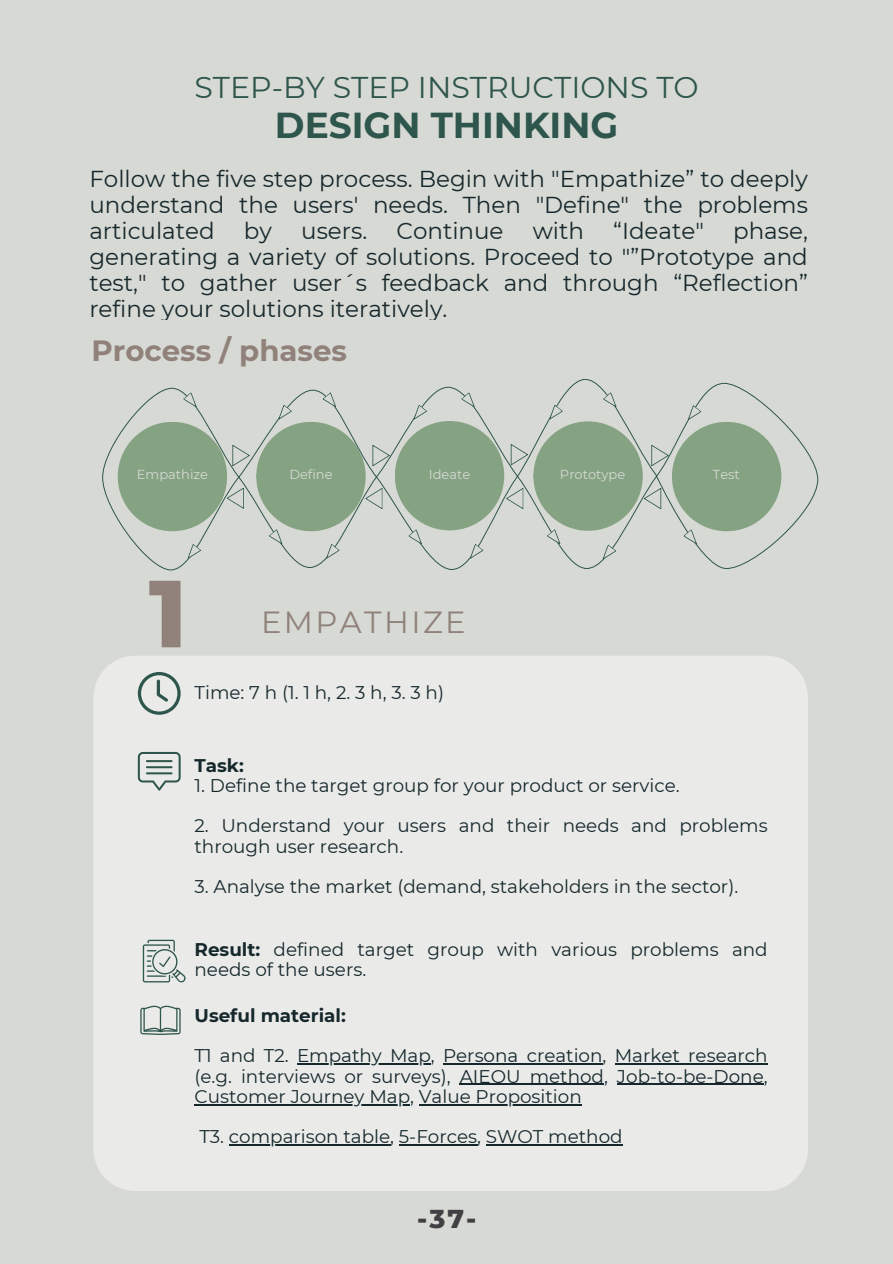
<style>
.page{position:relative;width:893px;height:1264px;background:#fff}
.page>*{position:absolute;margin:0;border:0;box-sizing:border-box;transform-origin:0 0}
.t1{font:800 95.1px "Montserrat";color:#90827b}
.t2{font:700 36px "Montserrat";color:#2f564c}
.t3{font:30.45px "Montserrat";letter-spacing:.08em;color:#90827b}
.t4{font:30px "Montserrat";color:#2f564c}
.t5{font:700 29.25px "Montserrat";color:#90827b}
.t6{font:800 26.4px "Montserrat";color:#414042}
.t7{font:22.95px/26px "Montserrat";color:#17282c;text-align:justify}
.t8{font:18.3px/20.2px "Montserrat";color:#17282c}
.t9{font:700 18.3px "Montserrat";color:#17282c}
.t10{font:13.05px "Montserrat";color:#d7d9d4}
.s1{font-weight:700}
</style>
<div class="page">
<div style="left:0;top:0;width:892px;height:1263px;background:#d7d9d4"></div>
<div style="left:94px;top:656px;width:713px;height:534px;background:#eaebe9"></div>
<svg style="left:138px;top:672px;width:43px;height:42px;background:#b7c2be"></svg>
<svg style="left:138px;top:752px;width:43px;height:38px;background:#b7c2be"></svg>
<svg style="left:143px;top:939px;width:42px;height:43px;background:#c0c9c5"></svg>
<svg style="left:140px;top:1005px;width:41px;height:29px"></svg>
<hr style="left:297px;top:1063px;width:134px;height:1px;background:#17282c">
<hr style="left:443px;top:1063px;width:159px;height:1px;background:#17282c">
<hr style="left:614px;top:1063px;width:153px;height:1px;background:#17282c">
<hr style="left:460px;top:1083px;width:144px;height:1px;background:#17282c">
<hr style="left:617px;top:1083px;width:146px;height:1px;background:#17282c">
<hr style="left:194px;top:1104px;width:216px;height:1px;background:#17282c">
<hr style="left:419px;top:1104px;width:162px;height:1px;background:#17282c">
<hr style="left:229px;top:1144px;width:161px;height:1px;background:#17282c">
<hr style="left:399px;top:1144px;width:78px;height:1px;background:#17282c">
<hr style="left:486px;top:1144px;width:136px;height:1px;background:#17282c">
<svg style="left:102px;top:379px;width:716px;height:191px"></svg>
<svg style="left:183px;top:392px;width:14px;height:15px"></svg>
<svg style="left:188px;top:543px;width:13px;height:15px"></svg>
<svg style="left:118px;top:422px;width:132px;height:109px"></svg>
<svg style="left:256px;top:392px;width:525px;height:167px"></svg>
<p class="t4" style="left:194px;top:68px;width:505px">STEP-BY STEP INSTRUCTIONS TO</p>
<p class="t2" style="left:275px;top:103px;width:345px">DESIGN THINKING</p>
<p class="t7" style="left:89px;top:165px;width:720px">Follow the five step process. Begin with "Empathize” to deeply understand the users' needs. Then "Define" the problems articulated</p>
<p class="t7" style="left:89px;top:217px;width:720px;text-indent:643px">phase, generating a variety of solutions. Proceed to "”Prototype and test," to gather user´s feedback and through “Reflection” refine your solutions iteratively.</p>
<p class="t7" style="left:244px;top:217px;width:30px">by</p>
<p class="t7" style="left:301px;top:217px;width:67px">users.</p>
<p class="t7" style="left:396px;top:217px;width:108px">Continue</p>
<p class="t7" style="left:532px;top:217px;width:53px">with</p>
<p class="t7" style="left:613px;top:217px;width:92px">“Ideate"</p>
<p class="t5" style="left:91px;top:332px;width:257px">Process / phases</p>
<p class="t10" style="left:137px;top:467px;width:73px">Empathize</p>
<p class="t10" style="left:289px;top:467px;width:45px">Define</p>
<p class="t10" style="left:429px;top:466px;width:43px">Ideate</p>
<p class="t10" style="left:560px;top:466px;width:67px">Prototype</p>
<p class="t10" style="left:713px;top:467px;width:28px">Test</p>
<p class="t1" style="left:149px;top:555px;width:40px">1</p>
<p class="t3" style="left:261px;top:603px;width:206px">EMPATHIZE</p>
<p class="t8" style="left:194px;top:682px;width:251px">Time: 7 h (1. 1 h, 2. 3 h, 3. 3 h)</p>
<p class="t9" style="left:194px;top:754px;width:51px">Task:</p>
<p class="t8" style="left:194px;top:775px;width:486px">1. Define the target group for your product or service.</p>
<p class="t8" style="left:194px;top:815px;width:574px">2. Understand your users and their needs and problems through user research.</p>
<p class="t8" style="left:194px;top:876px;width:545px">3. Analyse the market (demand, stakeholders in the sector).</p>
<p class="t8" style="left:194px;top:939px;width:574px"><span class="s1">Result:</span> defined target group with various problems and needs of the users.</p>
<p class="t9" style="left:194px;top:1004px;width:153px">Useful material:</p>
<p class="t8" style="left:194px;top:1045px;width:574px;text-align:justify">T1 and T2. Empathy Map, Persona creation, Market research (e.g. interviews or surveys), AIEOU method, Job-to-be-Done, Customer Journey Map, Value Proposition</p>
<p class="t8" style="left:199px;top:1126px;width:425px">T3. comparison table, 5-Forces, SWOT method</p>
<p class="t6" style="left:417px;top:1201px;width:61px">-37-</p>
</div>
